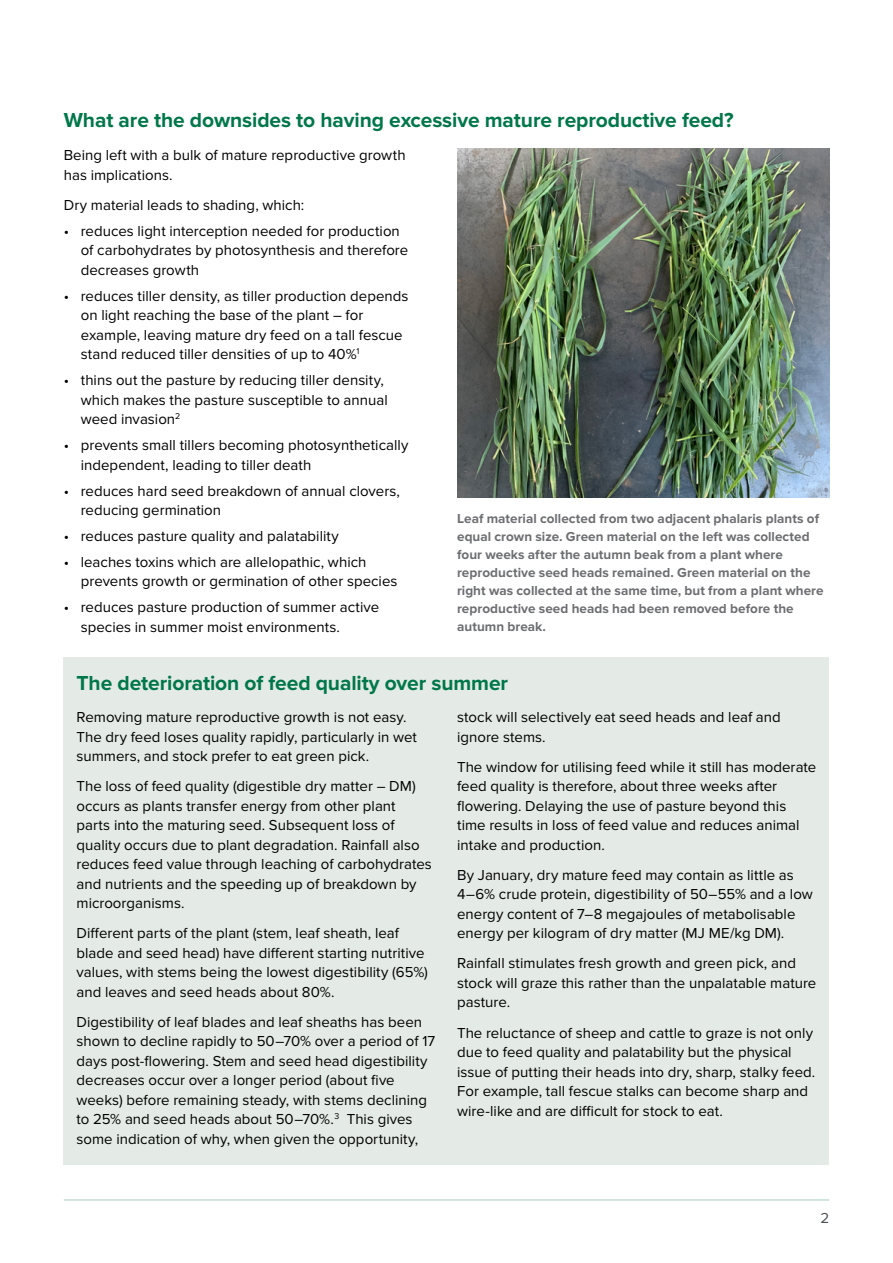
<style>
.page{position:relative;width:893px;height:1263px;background:#fff}
.page>*{position:absolute;margin:0;border:0;box-sizing:border-box;transform-origin:0 0}
.t1{font:700 21px "Proxima Nova";letter-spacing:-.005em;color:#00774a}
.t2{font:15px/19.5px "Proxima Nova";color:#000}
.t3{font:15px "Proxima Nova";color:#4d5054}
.t4{font:700 13.5px/18px "Proxima Nova";letter-spacing:.005em;color:#6d6e71}
</style>
<div class="page">
<hr style="left:64px;top:1199px;width:765px;height:2px;background:#00774a">
<div style="left:64px;top:658px;width:765px;height:507px;background:#e4eae5"></div>
<img style="left:457px;top:149px;width:372px;height:348px">
<h1 class="t1" style="left:64px;top:108px;width:671px">What are the downsides to having excessive mature reproductive feed?</h1>
<p class="t2" style="left:64px;top:146px;width:343px">Being left with a bulk of mature reproductive growth has implications.</p>
<p class="t2" style="left:64px;top:196px;width:242px">Dry material leads to shading, which:</p>
<p class="t2" style="left:81px;top:222px;width:329px;text-indent:-17px">• reduces light interception needed for production of carbohydrates by photosynthesis and therefore decreases growth</p>
<p class="t2" style="left:81px;top:287px;width:329px;text-indent:-17px">• reduces tiller density, as tiller production depends on light reaching the base of the plant – for example, leaving mature dry feed on a tall fescue stand reduced tiller densities of up to 40%<sup>1</sup></p>
<p class="t2" style="left:81px;top:371px;width:308px;text-indent:-17px">• thins out the pasture by reducing tiller density, which makes the pasture susceptible to annual weed invasion<sup>2</sup></p>
<p class="t2" style="left:81px;top:436px;width:329px;text-indent:-17px">• prevents small tillers becoming photosynthetically independent, leading to tiller death</p>
<p class="t2" style="left:81px;top:481px;width:321px;text-indent:-17px">• reduces hard seed breakdown of annual clovers, reducing germination</p>
<p class="t2" style="left:64px;top:527px;width:276px">• reduces pasture quality and palatability</p>
<p class="t2" style="left:81px;top:552px;width:318px;text-indent:-17px">• leaches toxins which are allelopathic, which prevents growth or germination of other species</p>
<p class="t2" style="left:81px;top:598px;width:300px;text-indent:-17px">• reduces pasture production of summer active species in summer moist environments.</p>
<p class="t4" style="left:457px;top:511px;width:368px">Leaf material collected from two adjacent phalaris plants of equal crown size. Green material on the left was collected four weeks after the autumn beak from a plant where reproductive seed heads remained. Green material on the right was collected at the same time, but from a plant where reproductive seed heads had been removed before the autumn break.</p>
<h1 class="t1" style="left:77px;top:671px;width:433px">The deterioration of feed quality over summer</h1>
<p class="t2" style="left:77px;top:708px;width:342px">Removing mature reproductive growth is not easy.<br>The dry feed loses quality rapidly, particularly in wet summers, and stock prefer to eat green pick.</p>
<p class="t2" style="left:77px;top:777px;width:357px">The loss of feed quality (digestible dry matter – DM) occurs as plants transfer energy from other plant parts into the maturing seed. Subsequent loss of quality occurs due to plant degradation. Rainfall also reduces feed value through leaching of carbohydrates and nutrients and the speeding up of breakdown by microorganisms.</p>
<p class="t2" style="left:77px;top:924px;width:353px">Different parts of the plant (stem, leaf sheath, leaf blade and seed head) have different starting nutritive values, with stems being the lowest digestibility (65%) and leaves and seed heads about 80%.</p>
<p class="t2" style="left:77px;top:1013px;width:360px">Digestibility of leaf blades and leaf sheaths has been shown to decline rapidly to 50–70% over a period of 17 days post-flowering. Stem and seed head digestibility decreases occur over a longer period (about five weeks) before remaining steady, with stems declining to 25% and seed heads about 50–70%.<sup>3</sup> This gives some indication of why, when given the opportunity,</p>
<p class="t2" style="left:457px;top:708px;width:325px">stock will selectively eat seed heads and leaf and ignore stems.</p>
<p class="t2" style="left:457px;top:757px;width:361px">The window for utilising feed while it still has moderate feed quality is therefore, about three weeks after flowering. Delaying the use of pasture beyond this time results in loss of feed value and reduces animal intake and production.</p>
<p class="t2" style="left:457px;top:865px;width:357px">By January, dry mature feed may contain as little as 4–6% crude protein, digestibility of 50–55% and a low energy content of 7–8 megajoules of metabolisable energy per kilogram of dry matter (MJ ME/kg DM).</p>
<p class="t2" style="left:457px;top:954px;width:361px">Rainfall stimulates fresh growth and green pick, and stock will graze this rather than the unpalatable mature pasture.</p>
<p class="t2" style="left:457px;top:1023px;width:360px">The reluctance of sheep and cattle to graze is not only due to feed quality and palatability but the physical issue of putting their heads into dry, sharp, stalky feed.<br>For example, tall fescue stalks can become sharp and wire-like and are difficult for stock to eat.</p>
<p class="t3" style="left:820px;top:1210px;width:10px">2</p>
</div>
